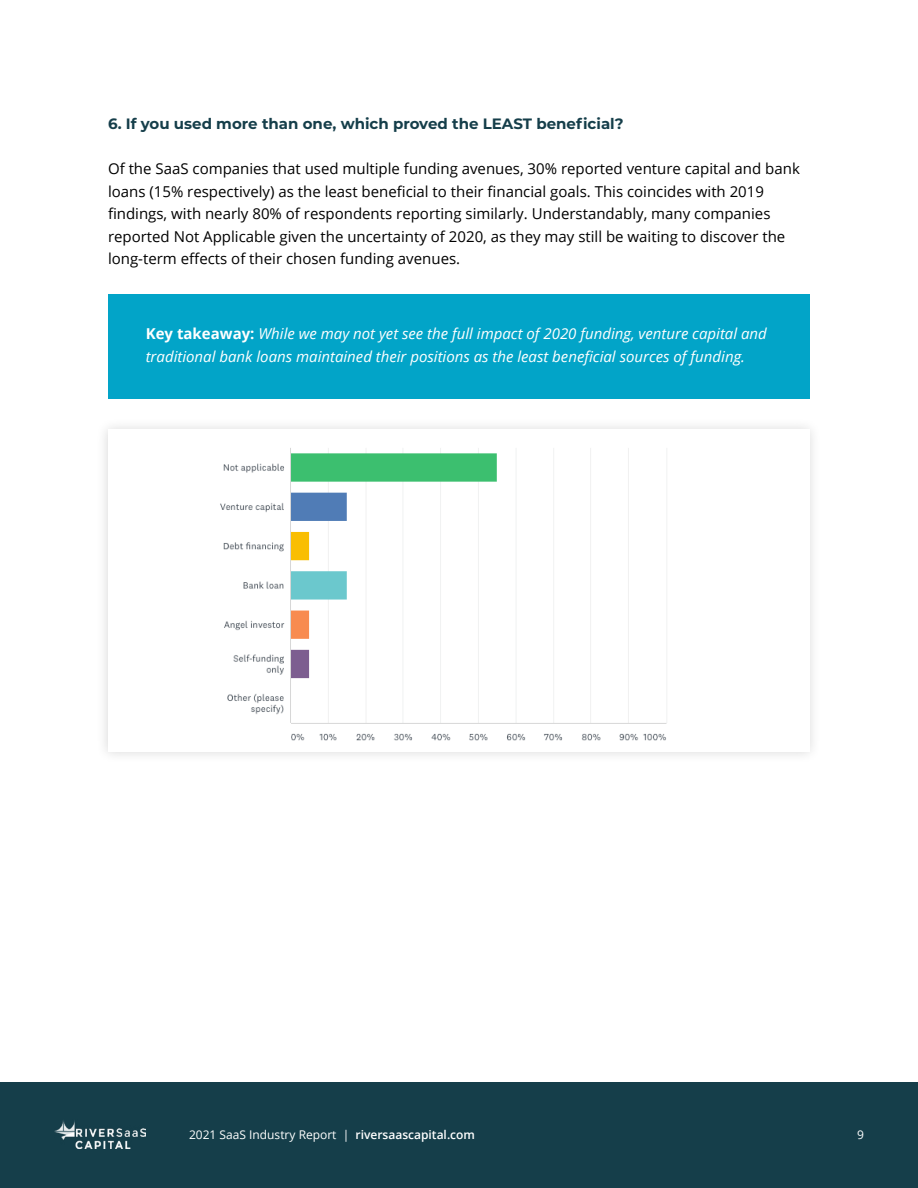
<style>
.page{position:relative;width:918px;height:1188px;background:#fff}
.page>*{position:absolute;margin:0;border:0;box-sizing:border-box;transform-origin:0 0}
.t1{font:15px/22.5px "Open Sans";color:#000}
.t2{font:italic 15px/22.5px "Open Sans";color:#fff}
.t3{font:700 15px "Montserrat";color:#153e4a}
.t4{font:12px "Open Sans";color:#fff}
.s1{font-weight:700;font-style:normal}
.s2{font-weight:600}
</style>
<div class="page">
<div style="left:0;top:1082px;width:918px;height:106px;background:#153e4a"></div>
<img style="left:54px;top:1120px;width:91px;height:28px">
<div style="left:108px;top:294px;width:702px;height:105px;background:#02a4c8"></div>
<img style="left:220px;top:448px;width:447px;height:293px">
<p class="t3" style="left:108px;top:113px;width:517px">6. If you used more than one, which proved the LEAST beneficial?</p>
<p class="t1" style="left:108px;top:157px;width:693px">Of the SaaS companies that used multiple funding avenues, 30% reported venture capital and bank loans (15% respectively) as the least beneficial to their financial goals. This coincides with 2019 findings, with nearly 80% of respondents reporting similarly. Understandably, many companies reported Not Applicable given the uncertainty of 2020, as they may still be waiting to discover the long-term effects of their chosen funding avenues.</p>
<p class="t2" style="left:146px;top:322px;width:623px"><span class="s1">Key takeaway:</span> While we may not yet see the full impact of 2020 funding, venture capital and traditional bank loans maintained their positions as the least beneficial sources of funding.</p>
<p class="t4" style="left:189px;top:1126px;width:288px">2021 SaaS Industry Report | <span class="s2">riversaascapital.com</span></p>
<p class="t4" style="left:857px;top:1127px;width:8px">9</p>
</div>
